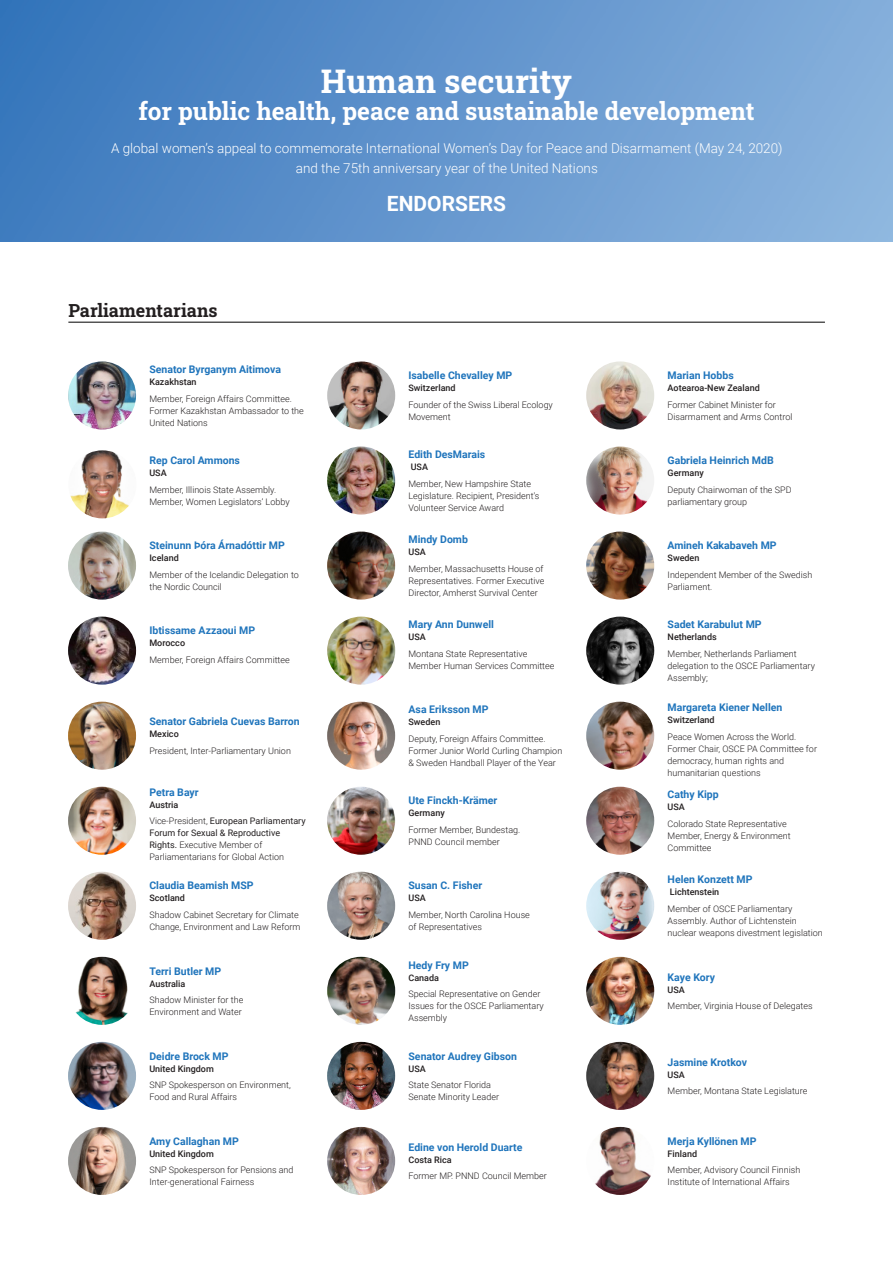
<style>
.page{position:relative;width:893px;height:1263px;background:#fff}
.page>*{position:absolute;margin:0;border:0;box-sizing:border-box;transform-origin:0 0}
.t1{font:700 32.55px "Roboto Slab";color:#fff}
.t2{font:700 24.45px "Roboto Slab";color:#fff}
.t3{font:700 21px "Roboto";color:#fff}
.t4{font:700 18px "Roboto Slab";color:#231f20}
.t5{font:300 13.5px/19.5px "Roboto";color:#fff;text-align:center}
.t6{font:700 10.5px "Roboto";color:#2075bc}
.t7{font:300 9px/12px "Roboto";color:#231f20}
.t8{font:500 9px "Roboto";color:#231f20}
.t9{font:9px/16.5px "Roboto";color:#231f20}
.s1{font-weight:500}
.s2{font-weight:300}
.s3{font-weight:400}
</style>
<div class="page">
<img style="left:0;top:0;width:893px;height:242px">
<img style="left:327px;top:531px;width:68px;height:69px;border-radius:50%">
<img style="left:327px;top:787px;width:68px;height:68px;border-radius:50%">
<img style="left:327px;top:1127px;width:68px;height:68px;border-radius:50%">
<img style="left:586px;top:531px;width:68px;height:69px;border-radius:50%">
<img style="left:68px;top:531px;width:68px;height:69px;border-radius:50%">
<img style="left:68px;top:787px;width:68px;height:68px;border-radius:50%">
<img style="left:68px;top:1127px;width:68px;height:68px;border-radius:50%">
<img style="left:327px;top:361px;width:68px;height:68px;border-radius:50%">
<img style="left:327px;top:617px;width:68px;height:68px;border-radius:50%">
<img style="left:327px;top:957px;width:68px;height:68px;border-radius:50%">
<img style="left:586px;top:361px;width:68px;height:68px;border-radius:50%">
<img style="left:586px;top:617px;width:68px;height:68px;border-radius:50%">
<img style="left:586px;top:957px;width:68px;height:68px;border-radius:50%">
<img style="left:68px;top:361px;width:68px;height:68px;border-radius:50%">
<img style="left:68px;top:617px;width:68px;height:68px;border-radius:50%">
<img style="left:68px;top:957px;width:68px;height:68px;border-radius:50%">
<img style="left:327px;top:446px;width:68px;height:68px;border-radius:50%">
<img style="left:327px;top:702px;width:68px;height:68px;border-radius:50%">
<img style="left:327px;top:1042px;width:68px;height:68px;border-radius:50%">
<img style="left:586px;top:446px;width:68px;height:68px;border-radius:50%">
<img style="left:586px;top:702px;width:68px;height:68px;border-radius:50%">
<img style="left:586px;top:1042px;width:68px;height:68px;border-radius:50%">
<img style="left:68px;top:450px;width:68px;height:68px;border-radius:50%">
<img style="left:68px;top:702px;width:68px;height:68px;border-radius:50%">
<img style="left:68px;top:1042px;width:68px;height:68px;border-radius:50%">
<img style="left:586px;top:1127px;width:68px;height:68px;border-radius:50%">
<img style="left:68px;top:872px;width:68px;height:68px;border-radius:50%">
<img style="left:327px;top:872px;width:68px;height:68px;border-radius:50%">
<img style="left:586px;top:872px;width:68px;height:68px;border-radius:50%">
<img style="left:586px;top:787px;width:68px;height:68px;border-radius:50%">
<hr style="left:68px;top:322px;width:757px;height:1px;background:#000001">
<h1 class="t1" style="left:321px;top:59px;width:252px">Human security</h1>
<h2 class="t2" style="left:138px;top:95px;width:618px">for public health, peace and sustainable development</h2>
<h3 class="t5" style="left:111px;top:140px;width:673px">A global women’s appeal to commemorate International Women’s Day for Peace and Disarmament (May 24, 2020) and the 75th anniversary year of the United Nations</h3>
<h3 class="t4" style="left:68px;top:298px;width:151px">Parliamentarians</h3>
<p class="t6" style="left:149px;top:365px;width:133px">Senator Byrganym Aitimova</p>
<p class="t8" style="left:149px;top:378px;width:49px">Kazakhstan</p>
<p class="t7" style="left:149px;top:393px;width:156px">Member, Foreign Affairs Committee.<br>Former Kazakhstan Ambassador to the<br>United Nations</p>
<p class="t6" style="left:149px;top:456px;width:92px">Rep Carol Ammons</p>
<p class="t8" style="left:149px;top:469px;width:19px">USA</p>
<p class="t7" style="left:149px;top:484px;width:142px">Member, Illinois State Assembly.<br>Member, Women Legislators’ Lobby</p>
<p class="t6" style="left:149px;top:541px;width:137px">Steinunn Þóra Árnadóttir MP</p>
<p class="t8" style="left:149px;top:554px;width:31px">Iceland</p>
<p class="t7" style="left:149px;top:569px;width:151px">Member of the Icelandic Delegation to the Nordic Council</p>
<p class="t6" style="left:149px;top:626px;width:107px">Ibtissame Azzaoui MP</p>
<p class="t8" style="left:149px;top:639px;width:37px">Morocco</p>
<p class="t7" style="left:149px;top:654px;width:142px">Member, Foreign Affairs Committee</p>
<p class="t6" style="left:149px;top:717px;width:152px">Senator Gabriela Cuevas Barron</p>
<p class="t8" style="left:149px;top:731px;width:31px">Mexico</p>
<p class="t7" style="left:149px;top:746px;width:143px">President, Inter-Parliamentary Union</p>
<p class="t6" style="left:149px;top:788px;width:51px">Petra Bayr</p>
<p class="t9" style="left:149px;top:797px;width:158px"><span class="s1">Austria<br></span><span class="s2">Vice-President,</span> European Parliamentary</p>
<p class="t7" style="left:149px;top:828px;width:136px"><span class="s3">Forum for Sexual &amp; Reproductive<br>Rights.</span> Executive Member of<br>Parliamentarians for Global Action</p>
<p class="t6" style="left:149px;top:881px;width:106px">Claudia Beamish MSP</p>
<p class="t8" style="left:149px;top:895px;width:37px">Scotland</p>
<p class="t7" style="left:149px;top:910px;width:152px">Shadow Cabinet Secretary for Climate<br>Change, Environment and Law Reform</p>
<p class="t6" style="left:149px;top:967px;width:73px">Terri Butler MP</p>
<p class="t8" style="left:149px;top:980px;width:37px">Australia</p>
<p class="t7" style="left:149px;top:995px;width:95px">Shadow Minister for the<br>Environment and Water</p>
<p class="t6" style="left:149px;top:1052px;width:81px">Deidre Brock MP</p>
<p class="t8" style="left:149px;top:1065px;width:66px">United Kingdom</p>
<p class="t7" style="left:149px;top:1080px;width:143px">SNP Spokesperson on Environment,<br>Food and Rural Affairs</p>
<p class="t6" style="left:149px;top:1137px;width:91px">Amy Callaghan MP</p>
<p class="t8" style="left:149px;top:1150px;width:66px">United Kingdom</p>
<p class="t7" style="left:149px;top:1165px;width:146px">SNP Spokesperson for Pensions and<br>Inter-generational Fairness</p>
<h3 class="t3" style="left:387px;top:195px;width:121px">ENDORSERS</h3>
<p class="t6" style="left:408px;top:371px;width:105px">Isabelle Chevalley MP</p>
<p class="t8" style="left:408px;top:384px;width:49px">Switzerland</p>
<p class="t7" style="left:408px;top:399px;width:146px">Founder of the Swiss Liberal Ecology<br>Movement</p>
<p class="t6" style="left:408px;top:450px;width:78px">Edith DesMarais</p>
<p class="t8" style="left:411px;top:463px;width:19px">USA</p>
<p class="t7" style="left:408px;top:478px;width:132px">Member, New Hampshire State<br>Legislature. Recipient, President's<br>Volunteer Service Award</p>
<p class="t6" style="left:408px;top:535px;width:61px">Mindy Domb</p>
<p class="t8" style="left:408px;top:548px;width:19px">USA</p>
<p class="t7" style="left:408px;top:563px;width:137px;text-align:justify">Member, Massachusetts House of Representatives. Former Executive Director, Amherst Survival Center</p>
<p class="t6" style="left:408px;top:620px;width:87px">Mary Ann Dunwell</p>
<p class="t8" style="left:408px;top:633px;width:19px">USA</p>
<p class="t7" style="left:408px;top:648px;width:147px">Montana State Representative<br>Member Human Services Committee</p>
<p class="t6" style="left:408px;top:705px;width:82px">Asa Eriksson MP</p>
<p class="t8" style="left:408px;top:719px;width:33px">Sweden</p>
<p class="t7" style="left:408px;top:734px;width:155px">Deputy, Foreign Affairs Committee.<br>Former Junior World Curling Champion &amp; Sweden Handball Player of the Year</p>
<p class="t6" style="left:408px;top:796px;width:90px">Ute Finckh-Krämer</p>
<p class="t8" style="left:408px;top:810px;width:38px">Germany</p>
<p class="t7" style="left:408px;top:825px;width:113px">Former Member, Bundestag.<br>PNND Council member</p>
<p class="t6" style="left:408px;top:881px;width:75px">Susan C. Fisher</p>
<p class="t8" style="left:408px;top:895px;width:19px">USA</p>
<p class="t7" style="left:408px;top:910px;width:123px">Member, North Carolina House of Representatives</p>
<p class="t6" style="left:408px;top:961px;width:62px">Hedy Fry MP</p>
<p class="t8" style="left:408px;top:974px;width:32px">Canada</p>
<p class="t7" style="left:408px;top:989px;width:137px">Special Representative on Gender<br>Issues for the OSCE Parliamentary<br>Assembly</p>
<p class="t6" style="left:408px;top:1052px;width:110px">Senator Audrey Gibson</p>
<p class="t8" style="left:408px;top:1065px;width:19px">USA</p>
<p class="t7" style="left:408px;top:1080px;width:92px">State Senator Florida<br>Senate Minority Leader</p>
<p class="t6" style="left:408px;top:1143px;width:115px">Edine von Herold Duarte</p>
<p class="t8" style="left:408px;top:1156px;width:45px">Costa Rica</p>
<p class="t7" style="left:408px;top:1171px;width:140px">Former MP. PNND Council Member</p>
<p class="t6" style="left:668px;top:371px;width:68px">Marian Hobbs</p>
<p class="t8" style="left:668px;top:384px;width:94px">Aotearoa-New Zealand</p>
<p class="t7" style="left:668px;top:399px;width:126px">Former Cabinet Minister for<br>Disarmament and Arms Control</p>
<p class="t6" style="left:668px;top:456px;width:108px">Gabriela Heinrich MdB</p>
<p class="t8" style="left:668px;top:469px;width:38px">Germany</p>
<p class="t7" style="left:668px;top:484px;width:125px">Deputy Chairwoman of the SPD parliamentary group</p>
<p class="t6" style="left:668px;top:541px;width:111px">Amineh Kakabaveh MP</p>
<p class="t8" style="left:668px;top:554px;width:33px">Sweden</p>
<p class="t7" style="left:668px;top:569px;width:146px">Independent Member of the Swedish<br>Parliament.</p>
<p class="t6" style="left:668px;top:620px;width:96px">Sadet Karabulut MP</p>
<p class="t8" style="left:668px;top:633px;width:51px">Netherlands</p>
<p class="t7" style="left:668px;top:648px;width:149px">Member, Netherlands Parliament delegation to the OSCE Parliamentary<br>Assembly;</p>
<p class="t6" style="left:668px;top:703px;width:116px">Margareta Kiener Nellen</p>
<p class="t8" style="left:668px;top:717px;width:49px">Switzerland</p>
<p class="t7" style="left:668px;top:732px;width:151px">Peace Women Across the World.<br>Former Chair, OSCE PA Committee for democracy, human rights and humanitarian questions</p>
<p class="t6" style="left:668px;top:790px;width:53px">Cathy Kipp</p>
<p class="t8" style="left:668px;top:804px;width:19px">USA</p>
<p class="t7" style="left:668px;top:819px;width:125px">Colorado State Representative<br>Member, Energy &amp; Environment<br>Committee</p>
<p class="t6" style="left:668px;top:875px;width:87px">Helen Konzett MP</p>
<p class="t8" style="left:670px;top:889px;width:51px">Lichtenstein</p>
<p class="t7" style="left:668px;top:904px;width:157px">Member of OSCE Parliamentary<br>Assembly. Author of Lichtenstein nuclear weapons divestment legislation</p>
<p class="t6" style="left:668px;top:973px;width:49px">Kaye Kory</p>
<p class="t8" style="left:668px;top:986px;width:19px">USA</p>
<p class="t7" style="left:668px;top:1001px;width:147px">Member, Virginia House of Delegates</p>
<p class="t6" style="left:668px;top:1058px;width:81px">Jasmine Krotkov</p>
<p class="t8" style="left:668px;top:1071px;width:19px">USA</p>
<p class="t7" style="left:668px;top:1086px;width:141px">Member, Montana State Legislature</p>
<p class="t6" style="left:668px;top:1137px;width:90px">Merja Kyllönen MP</p>
<p class="t8" style="left:668px;top:1150px;width:31px">Finland</p>
<p class="t7" style="left:668px;top:1165px;width:134px">Member, Advisory Council Finnish<br>Institute of International Affairs</p>
</div>
